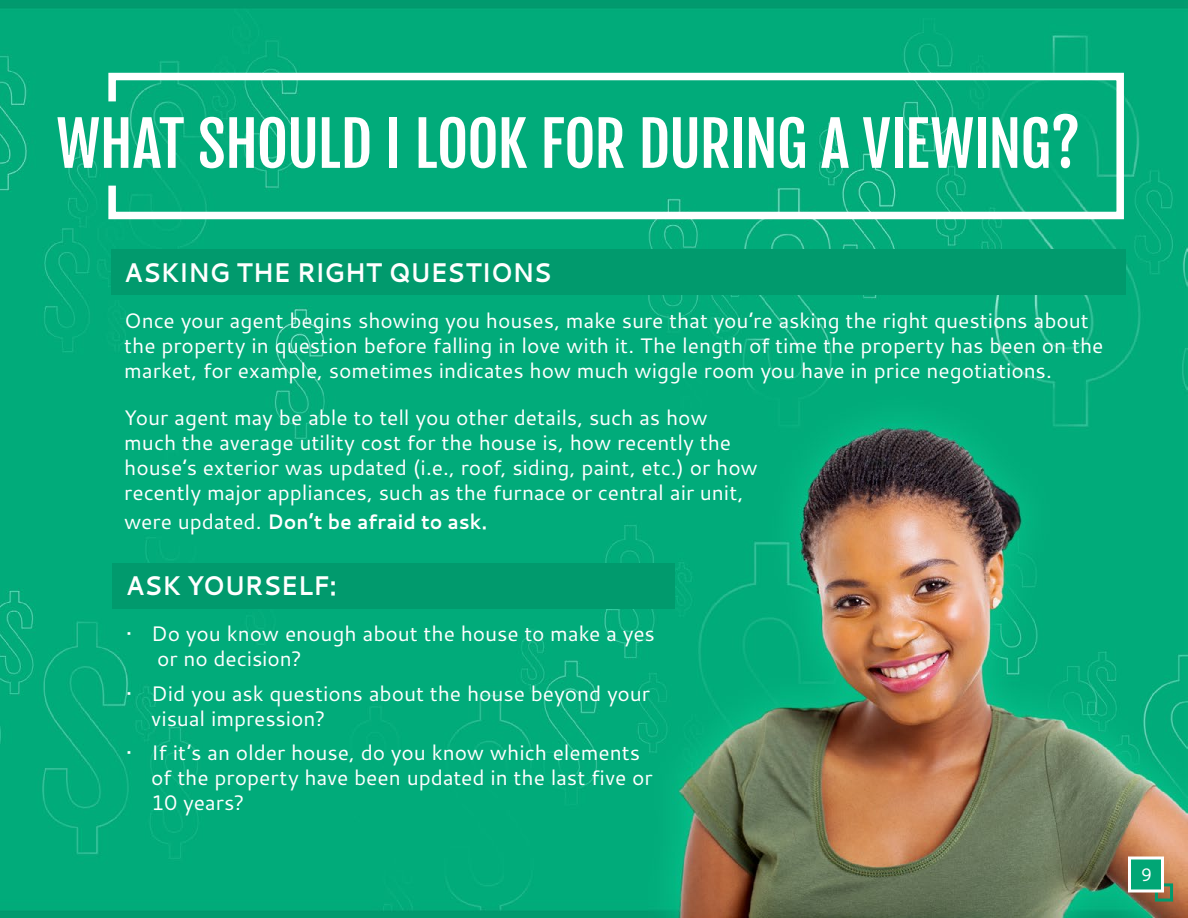
<style>
.page{position:relative;width:1188px;height:918px;background:#fff}
.page>*{position:absolute;margin:0;border:0;box-sizing:border-box;transform-origin:0 0}
.t1{font:60.75px "Fjalla One";letter-spacing:-.02em;color:#fff}
.t2{font:700 27px "Cantarell";letter-spacing:-.015em;color:#fff;scale:.9 1}
.t3{font:21px/25.2px "Cantarell";letter-spacing:-.005em;color:#fff}
.t4{font:700 21px "Cantarell";color:#fff;scale:.9 1}
.t5{font:18px "Cantarell";color:#fff}
.s1{font-weight:400}
</style>
<div class="page">
<img style="left:0;top:0;width:1188px;height:918px">
<div style="left:111px;top:250px;width:1014px;height:45px;background:#019a6d"></div>
<div style="left:112px;top:564px;width:563px;height:45px;background:#019a6d"></div>
<div style="left:1155px;top:883px;width:18px;height:19px;border:3px solid #019a6d"></div>
<div style="left:1128px;top:856px;width:36px;height:36px;background:#01a675;border:3px solid #fff"></div>
<svg style="left:105px;top:69px;width:1023px;height:154px;background:#1cb488"></svg>
<h1 class="t1" style="left:56px;top:107px;width:1026px">WHAT SHOULD I LOOK FOR DURING A VIEWING?</h1>
<p class="t2" style="left:124px;top:253px;width:476px">ASKING THE RIGHT QUESTIONS</p>
<p class="t3" style="left:124px;top:307px;width:981px">Once your agent begins showing you houses, make sure that you’re asking the right questions about the property in question before falling in love with it. The length of time the property has been on the market, for example, sometimes indicates how much wiggle room you have in price negotiations.</p>
<p class="t3" style="left:124px;top:404px;width:635px">Your agent may be able to tell you other details, such as how much the average utility cost for the house is, how recently the house’s exterior was updated (i.e., roof, siding, paint, etc.) or how recently major appliances, such as the furnace or central air unit,</p>
<p class="t4" style="left:124px;top:507px;width:405px"><span class="s1">were updated.</span> Don’t be afraid to ask.</p>
<p class="t2" style="left:126px;top:566px;width:236px">ASK YOURSELF:</p>
<p class="t3" style="left:157px;top:620px;width:500px;text-indent:-31px">• Do you know enough about the house to make a yes or no decision?</p>
<p class="t3" style="left:151px;top:680px;width:500px;text-indent:-25px">• Did you ask questions about the house beyond your visual impression?</p>
<p class="t3" style="left:151px;top:739px;width:503px;text-indent:-25px">• If it’s an older house, do you know which elements of the property have been updated in the last five or<br>10 years?</p>
<p class="t5" style="left:1141px;top:862px;width:13px">9</p>
</div>
